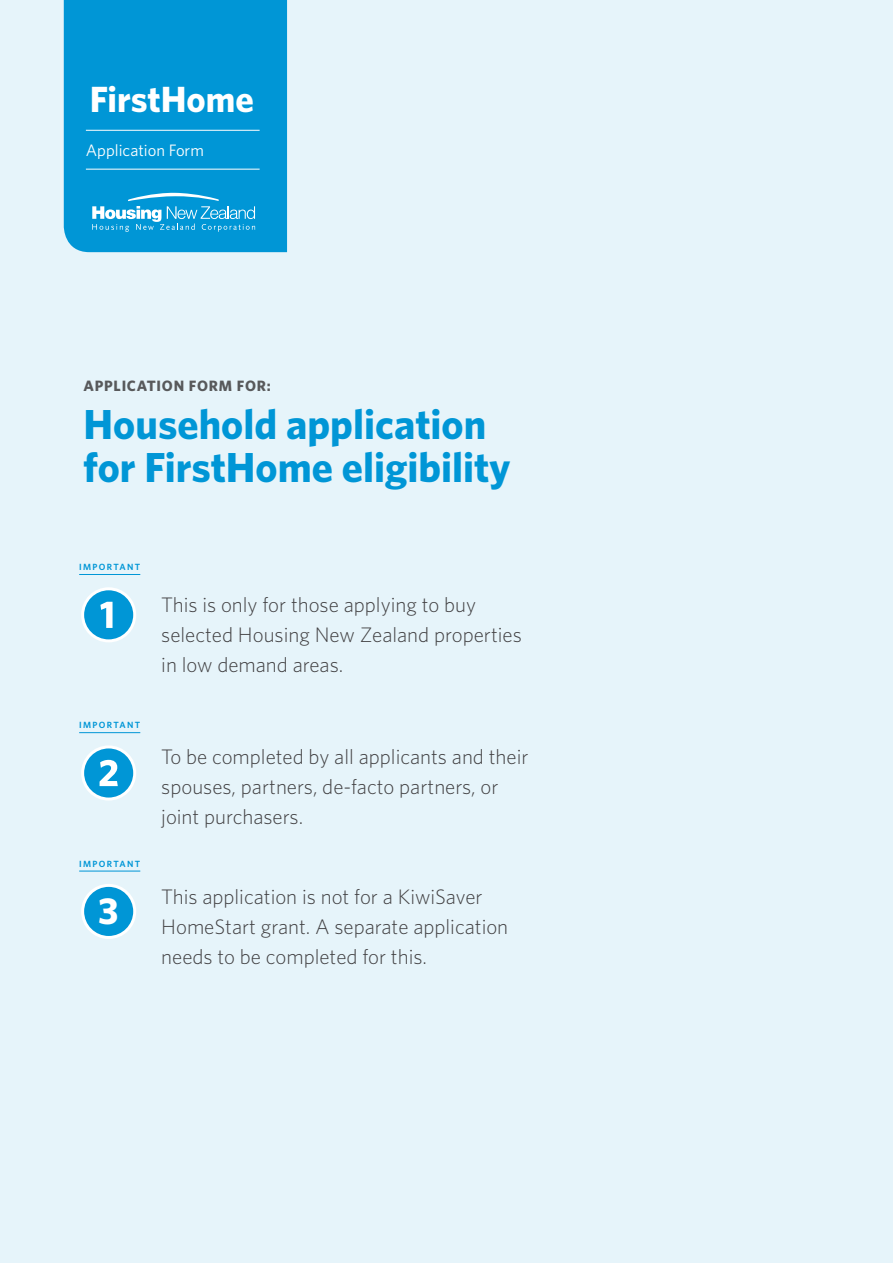
<style>
.page{position:relative;width:893px;height:1263px;background:#e6f4fa}
.page>*{position:absolute;margin:0;border:0;box-sizing:border-box;transform-origin:0 0}
.t1{font:700 42px/43.5px "Whitney";color:#0096d6}
.t2{font:700 37.5px "Whitney";color:#fff}
.t3{font:700 36.45px "Whitney";color:#fff}
.t4{font:300 21px/30px "Whitney";color:#414042}
.t5{font:16.5px "Whitney";color:#fff}
.t6{font:700 15px "Whitney";letter-spacing:.05em;color:#58595b}
.t7{font:600 9px "Whitney";letter-spacing:.15em;color:#0096d6}
</style>
<div class="page">
<div style="left:64px;top:0;width:223px;height:252px;background:#0096d6"></div>
<svg style="left:92px;top:192px;width:163px;height:40px;background:#31aadd"></svg>
<hr style="left:86px;top:130px;width:174px;height:1px;background:#fff">
<hr style="left:86px;top:169px;width:174px;height:1px;background:#fff">
<div style="left:83px;top:589px;width:52px;height:52px;background:#0096d6;border-radius:50%"></div>
<div style="left:81px;top:587px;width:55px;height:55px;border:3px solid #fff;border-radius:50%"></div>
<hr style="left:79px;top:574px;width:61px;height:1px;background:#0096d6">
<svg style="left:100px;top:602px;width:13px;height:26px"></svg>
<div style="left:83px;top:747px;width:52px;height:52px;background:#0096d6;border-radius:50%"></div>
<div style="left:81px;top:745px;width:55px;height:55px;border:3px solid #fff;border-radius:50%"></div>
<hr style="left:79px;top:732px;width:61px;height:1px;background:#0096d6">
<svg style="left:100px;top:760px;width:18px;height:26px"></svg>
<div style="left:83px;top:885px;width:52px;height:52px;background:#0096d6;border-radius:50%"></div>
<div style="left:81px;top:884px;width:55px;height:55px;border:3px solid #fff;border-radius:50%"></div>
<hr style="left:79px;top:871px;width:61px;height:1px;background:#0096d6">
<h3 class="t3" style="left:90px;top:74px;width:165px">FirstHome</h3>
<p class="t5" style="left:86px;top:140px;width:119px">Application Form</p>
<p class="t6" style="left:84px;top:376px;width:189px">APPLICATION FORM FOR:</p>
<h1 class="t1" style="left:84px;top:402px;width:428px">Household application for FirstHome eligibility</h1>
<p class="t7" style="left:79px;top:561px;width:62px">IMPORTANT</p>
<p class="t7" style="left:79px;top:719px;width:62px">IMPORTANT</p>
<p class="t7" style="left:79px;top:857px;width:62px">IMPORTANT</p>
<h2 class="t2" style="left:98px;top:886px;width:22px">3</h2>
<p class="t4" style="left:161px;top:589px;width:362px">This is only for those applying to buy selected Housing New Zealand properties in low demand areas.</p>
<p class="t4" style="left:161px;top:741px;width:369px">To be completed by all applicants and their spouses, partners, de-facto partners, or joint purchasers.</p>
<p class="t4" style="left:161px;top:881px;width:348px">This application is not for a KiwiSaver<br>HomeStart grant. A separate application needs to be completed for this.</p>
</div>
